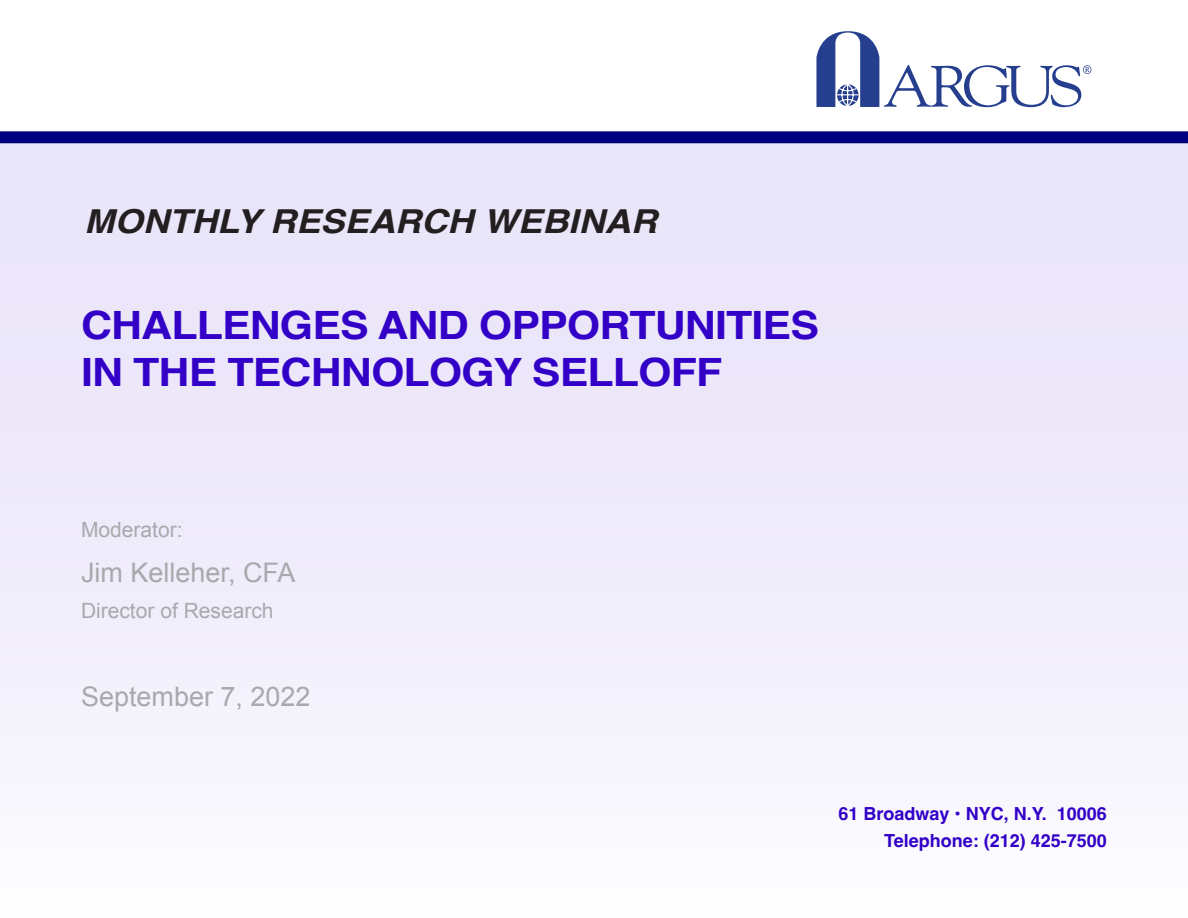
<style>
.page{position:relative;width:1188px;height:918px;background:#fff}
.page>*{position:absolute;margin:0;border:0;box-sizing:border-box;transform-origin:0 0}
.ConCall_Page_Head{font:700 39px "Helvetica";letter-spacing:-.02em;color:#3200c7;scale:1.1 1}
.ConCall_Page_Head-2{font:italic 700 33px "Helvetica";color:#231f20;scale:1.1 1}
.ConCall_Cover_Analys{font:27px "Arial";color:#a8a9ad}
.ConCall_Cover_Analys-2{font:21px "Arial";color:#a8a9ad}
.t1{font:700 18px "Helvetica";color:#3200c7}
</style>
<div class="page">
<div style="left:0;top:144px;width:1187px;height:773px;background:linear-gradient(to bottom,#e7e1f8,#fbfafe)"></div>
<div style="left:0;top:131px;width:1188px;height:12px;background:#000080"></div>
<svg style="left:816px;top:31px;width:275px;height:76px"></svg>
<p class="ConCall_Page_Head-2" style="left:84px;top:202px;width:522px">MONTHLY RESEARCH WEBINAR</p>
<p class="ConCall_Page_Head" style="left:81px;top:302px;width:672px">CHALLENGES AND OPPORTUNITIES</p>
<p class="ConCall_Page_Head" style="left:81px;top:348px;width:584px">IN THE TECHNOLOGY SELLOFF</p>
<p class="ConCall_Cover_Analys-2" style="left:81px;top:515px;width:103px">Moderator:</p>
<p class="ConCall_Cover_Analys" style="left:81px;top:554px;width:216px">Jim Kelleher, CFA</p>
<p class="ConCall_Cover_Analys-2" style="left:81px;top:596px;width:194px">Director of Research</p>
<p class="ConCall_Cover_Analys" style="left:81px;top:679px;width:231px">September 7, 2022</p>
<p class="t1" style="left:839px;top:803px;width:270px">61 Broadway • NYC, N.Y. 10006</p>
<p class="t1" style="left:884px;top:830px;width:224px">Telephone: (212) 425-7500</p>
</div>
